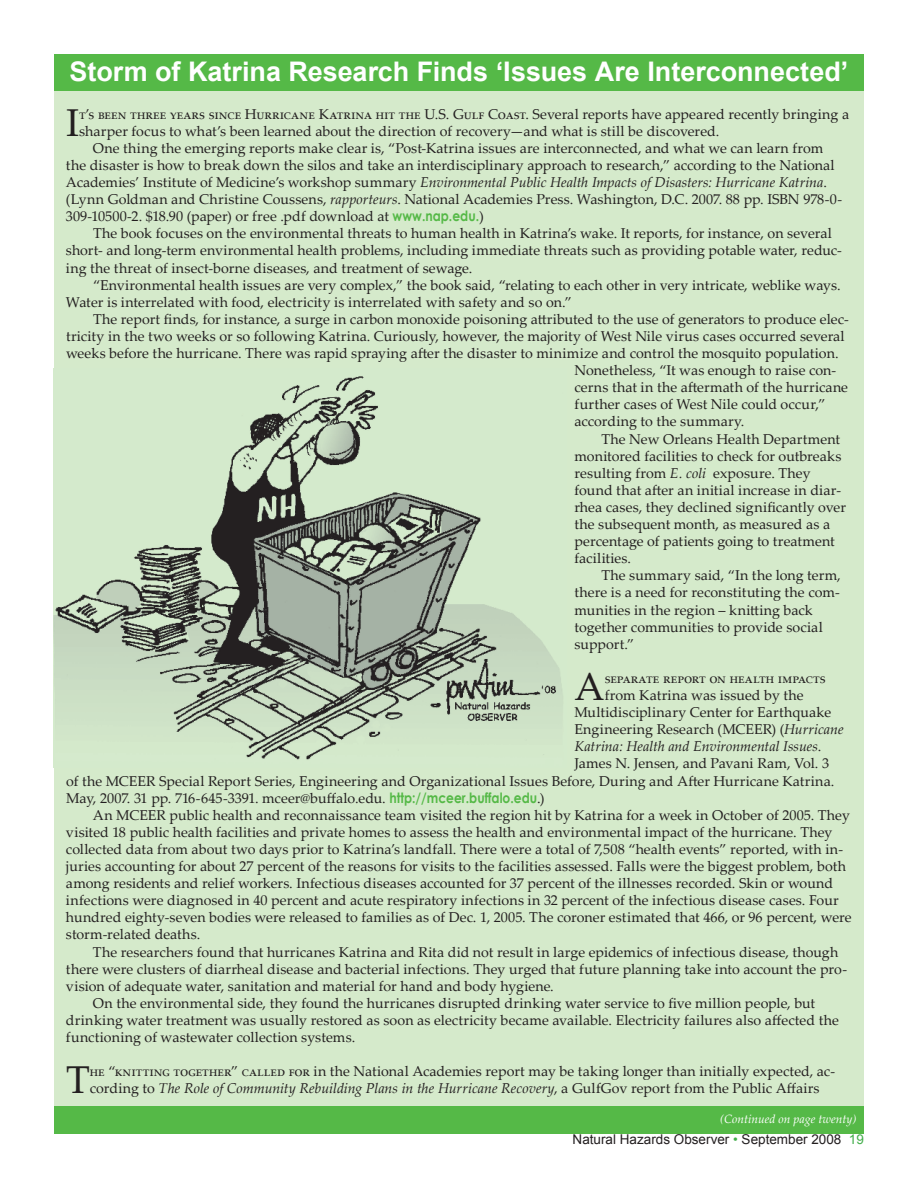
<style>
.page{position:relative;width:918px;height:1188px;background:#fff}
.page>*{position:absolute;margin:0;border:0;box-sizing:border-box;transform-origin:0 0}
.t1{font:38.85px "Palatino Linotype";color:#231f20}
.t2{font:700 27px "Arial";color:#fff}
.t3{font:14.25px/17.1px "Palatino Linotype";letter-spacing:.005em;color:#231f20}
.t4{font:italic 14.25px "Palatino Linotype";color:#231f20}
.t5{font:13.5px "Arial";color:#231f20}
.t6{font:italic 12px "Palatino Linotype";color:#fff}
.s1{font-style:normal}
.s2{font-style:italic}
.s3{font-family:"Century Gothic";font-weight:700;color:#55b947}
.s4{color:#41ad49}
</style>
<div class="page">
<div style="left:54px;top:91px;width:810px;height:1016px;background:#d5eacb"></div>
<div style="left:54px;top:54px;width:810px;height:36px;background:#55b947"></div>
<img style="left:54px;top:376px;width:509px;height:384px">
<div style="left:54px;top:1107px;width:810px;height:27px;background:#55b947"></div>
<h2 class="t2" style="left:70px;top:54px;width:780px">Storm of Katrina Research Finds ‘Issues Are Interconnected’</h2>
<h1 class="t1" style="left:66px;top:95px;width:15px">I</h1>
<p class="t3" style="left:79px;top:105px;width:772px">t’s been three years since Hurricane Katrina hit the U.S. Gulf Coast. Several reports have appeared recently bringing a</p>
<p class="t3" style="left:79px;top:122px;width:642px">sharper focus to what’s been learned about the direction of recovery—and what is still be discovered.</p>
<p class="t3" style="left:93px;top:139px;width:732px">One thing the emerging reports make clear is, “Post-Katrina issues are interconnected, and what we can learn from</p>
<p class="t3" style="left:66px;top:156px;width:770px">the disaster is how to break down the silos and take an interdisciplinary approach to research,” according to the National</p>
<p class="t4" style="left:66px;top:172px;width:763px"><span class="s1">Academies’ Institute of Medicine’s workshop summary</span> Environmental Public Health Impacts of Disasters: Hurricane Katrina<span class="s1">.</span></p>
<p class="t3" style="left:66px;top:190px;width:778px">(Lynn Goldman and Christine Coussens, <span class="s2">rapporteurs</span>. National Academies Press. Washington, D.C. 2007. 88 pp. ISBN 978-0-</p>
<p class="t3" style="left:66px;top:207px;width:419px">309-10500-2. $18.90 (paper) or free .pdf download at <span class="s3">www.nap.edu.</span>)</p>
<p class="t3" style="left:93px;top:224px;width:741px">The book focuses on the environmental threats to human health in Katrina’s wake. It reports, for instance, on several</p>
<p class="t3" style="left:66px;top:242px;width:778px">short- and long-term environmental health problems, including immediate threats such as providing potable water, reduc-</p>
<p class="t3" style="left:66px;top:259px;width:408px">ing the threat of insect-borne diseases, and treatment of sewage.</p>
<p class="t3" style="left:93px;top:276px;width:749px">“Environmental health issues are very complex,” the book said, “relating to each other in very intricate, weblike ways.</p>
<p class="t3" style="left:66px;top:293px;width:508px">Water is interrelated with food, electricity is interrelated with safety and so on.”</p>
<p class="t3" style="left:93px;top:310px;width:757px">The report finds, for instance, a surge in carbon monoxide poisoning attributed to the use of generators to produce elec-</p>
<p class="t3" style="left:66px;top:327px;width:780px">tricity in the two weeks or so following Katrina. Curiously, however, the majority of West Nile virus cases occurred several</p>
<p class="t3" style="left:66px;top:344px;width:774px">weeks before the hurricane. There was rapid spraying after the disaster to minimize and control the mosquito population.</p>
<p class="t3" style="left:575px;top:361px;width:263px">Nonetheless, “It was enough to raise con-</p>
<p class="t3" style="left:575px;top:378px;width:275px">cerns that in the aftermath of the hurricane</p>
<p class="t3" style="left:575px;top:395px;width:253px">further cases of West Nile could occur,”</p>
<p class="t3" style="left:575px;top:413px;width:172px">according to the summary.</p>
<p class="t3" style="left:602px;top:430px;width:240px">The New Orleans Health Department</p>
<p class="t3" style="left:575px;top:447px;width:268px">monitored facilities to check for outbreaks</p>
<p class="t3" style="left:575px;top:464px;width:238px">resulting from <span class="s2">E. coli</span> exposure. They</p>
<p class="t3" style="left:575px;top:481px;width:268px">found that after an initial increase in diar-</p>
<p class="t3" style="left:575px;top:498px;width:273px">rhea cases, they declined significantly over</p>
<p class="t3" style="left:575px;top:515px;width:257px">the subsequent month, as measured as a</p>
<p class="t3" style="left:575px;top:532px;width:262px">percentage of patients going to treatment</p>
<p class="t3" style="left:575px;top:549px;width:58px">facilities.</p>
<p class="t3" style="left:602px;top:566px;width:241px">The summary said, “In the long term,</p>
<p class="t3" style="left:575px;top:584px;width:267px">there is a need for reconstituting the com-</p>
<p class="t3" style="left:575px;top:601px;width:240px">munities in the region – knitting back</p>
<p class="t3" style="left:575px;top:618px;width:250px">together communities to provide social</p>
<p class="t3" style="left:575px;top:635px;width:61px">support.”</p>
<h1 class="t1" style="left:574px;top:659px;width:32px">A</h1>
<p class="t3" style="left:605px;top:669px;width:223px">separate report on health impacts</p>
<p class="t3" style="left:605px;top:686px;width:201px">from Katrina was issued by the</p>
<p class="t3" style="left:575px;top:703px;width:258px">Multidisciplinary Center for Earthquake</p>
<p class="t3" style="left:575px;top:720px;width:271px">Engineering Research (MCEER) (<span class="s2">Hurricane</span></p>
<p class="t4" style="left:575px;top:736px;width:248px">Katrina: Health and Environmental Issues<span class="s1">.</span></p>
<p class="t3" style="left:575px;top:755px;width:256px">James N. Jensen, and Pavani Ram, Vol. 3</p>
<p class="t3" style="left:66px;top:772px;width:770px">of the MCEER Special Report Series, Engineering and Organizational Issues Before, During and After Hurricane Katrina.</p>
<p class="t3" style="left:66px;top:789px;width:480px">May, 2007. 31 pp. 716-645-3391. mceer@buffalo.edu. <span class="s3">http://mceer.buffalo.edu</span>.)</p>
<p class="t3" style="left:93px;top:806px;width:759px">An MCEER public health and reconnaissance team visited the region hit by Katrina for a week in October of 2005. They</p>
<p class="t3" style="left:66px;top:823px;width:768px">visited 18 public health facilities and private homes to assess the health and environmental impact of the hurricane. They</p>
<p class="t3" style="left:66px;top:840px;width:779px">collected data from about two days prior to Katrina’s landfall. There were a total of 7,508 “health events” reported, with in-</p>
<p class="t3" style="left:66px;top:857px;width:782px">juries accounting for about 27 percent of the reasons for visits to the facilities assessed. Falls were the biggest problem, both</p>
<p class="t3" style="left:66px;top:874px;width:769px">among residents and relief workers. Infectious diseases accounted for 37 percent of the illnesses recorded. Skin or wound</p>
<p class="t3" style="left:66px;top:891px;width:774px">infections were diagnosed in 40 percent and acute respiratory infections in 32 percent of the infectious disease cases. Four</p>
<p class="t3" style="left:66px;top:908px;width:787px">hundred eighty-seven bodies were released to families as of Dec. 1, 2005. The coroner estimated that 466, or 96 percent, were</p>
<p class="t3" style="left:66px;top:926px;width:136px">storm-related deaths.</p>
<p class="t3" style="left:93px;top:943px;width:747px">The researchers found that hurricanes Katrina and Rita did not result in large epidemics of infectious disease, though</p>
<p class="t3" style="left:66px;top:960px;width:783px">there were clusters of diarrheal disease and bacterial infections. They urged that future planning take into account the pro-</p>
<p class="t3" style="left:66px;top:977px;width:489px">vision of adequate water, sanitation and material for hand and body hygiene.</p>
<p class="t3" style="left:93px;top:994px;width:724px">On the environmental side, they found the hurricanes disrupted drinking water service to five million people, but</p>
<p class="t3" style="left:66px;top:1011px;width:774px">drinking water treatment was usually restored as soon as electricity became available. Electricity failures also affected the</p>
<p class="t3" style="left:66px;top:1028px;width:291px">functioning of wastewater collection systems.</p>
<h1 class="t1" style="left:66px;top:1053px;width:25px">T</h1>
<p class="t3" style="left:90px;top:1062px;width:747px">he “knitting together” called for in the National Academies report may be taking longer than initially expected, ac&shy;cording to <span class="s2">The Role of Community Rebuilding Plans in the Hurricane Recovery</span>, a GulfGov report from the Public Affairs</p>
<p class="t6" style="left:720px;top:1111px;width:138px">(Continued on page twenty)</p>
<p class="t5" style="left:573px;top:1130px;width:293px">Natural Hazards Observer <span class="s4">•</span> September 2008 <span class="s4">19</span></p>
</div>
